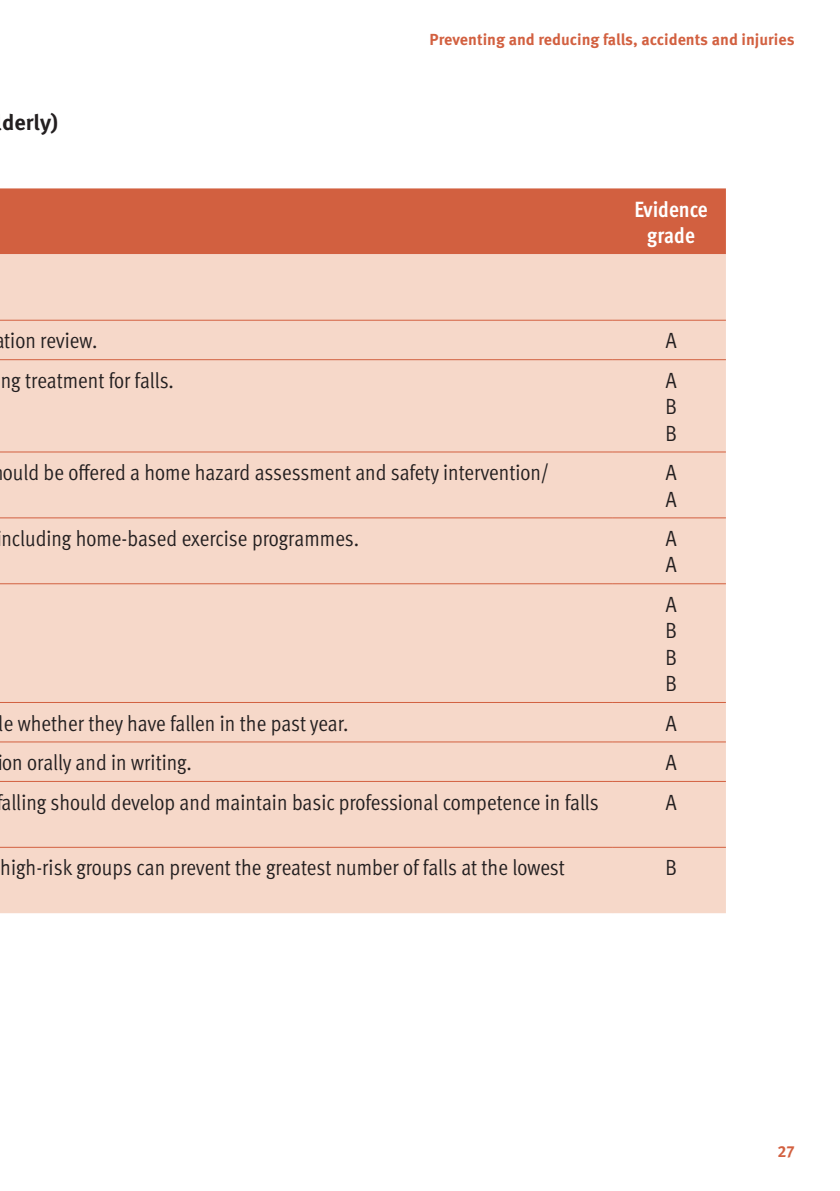
<style>
.page{position:relative;width:840px;height:1191px;background:#fff}
.page>*{position:absolute;margin:0;border:0;box-sizing:border-box;transform-origin:0 0}
.t1{font:22px/26.4px "Meta Cond OT";color:#231f20;text-align:justify}
.t2{font:700 22px/26.4px "Meta Cond OT";color:#fff;text-align:center}
.t3{font:700 22px "Meta Pro";color:#231f20}
.t4{font:700 16px "Meta Pro";color:#d26040}
</style>
<div class="page">
<div style="left:0;top:188px;width:725px;height:66px;background:#d26040"></div>
<div style="left:0;top:254px;width:725px;height:659px;background:#f6d8c9"></div>
<hr style="left:0;top:320px;width:612px;height:1px;background:#d26040">
<hr style="left:612px;top:320px;width:113px;height:1px;background:#d26040">
<hr style="left:0;top:359px;width:612px;height:1px;background:#d26040">
<hr style="left:612px;top:359px;width:113px;height:1px;background:#d26040">
<hr style="left:0;top:451px;width:612px;height:1px;background:#d26040">
<hr style="left:612px;top:451px;width:113px;height:1px;background:#d26040">
<hr style="left:0;top:517px;width:612px;height:1px;background:#d26040">
<hr style="left:612px;top:517px;width:113px;height:1px;background:#d26040">
<hr style="left:0;top:583px;width:612px;height:1px;background:#d26040">
<hr style="left:612px;top:583px;width:113px;height:1px;background:#d26040">
<hr style="left:0;top:702px;width:612px;height:1px;background:#d26040">
<hr style="left:612px;top:702px;width:113px;height:1px;background:#d26040">
<hr style="left:0;top:741px;width:612px;height:1px;background:#d26040">
<hr style="left:612px;top:741px;width:113px;height:1px;background:#d26040">
<hr style="left:0;top:781px;width:612px;height:1px;background:#d26040">
<hr style="left:612px;top:781px;width:113px;height:1px;background:#d26040">
<hr style="left:0;top:847px;width:612px;height:1px;background:#d26040">
<hr style="left:612px;top:847px;width:113px;height:1px;background:#d26040">
<p class="t3" style="left:2px;top:108px;width:58px">derly)</p>
<p class="t4" style="left:429px;top:29px;width:366px">Preventing and reducing falls, accidents and injuries</p>
<p class="t2" style="left:634px;top:196px;width:75px">Evidence grade</p>
<p class="t1" style="left:4px;top:328px;width:95px">tion review.</p>
<p class="t1" style="left:665px;top:328px;width:12px">A</p>
<p class="t1" style="left:1px;top:367px;width:174px">ng treatment for falls.</p>
<p class="t1" style="left:665px;top:367px;width:13px">A B B</p>
<p class="t1" style="left:3px;top:460px;width:547px">ould be offered a home hazard assessment and safety intervention/</p>
<p class="t1" style="left:665px;top:460px;width:12px">A<br>A</p>
<p class="t1" style="left:1px;top:526px;width:359px">ncluding home-based exercise programmes.</p>
<p class="t1" style="left:665px;top:526px;width:12px">A<br>A</p>
<p class="t1" style="left:665px;top:591px;width:13px">A B B B</p>
<p class="t1" style="left:-1px;top:710px;width:351px">le whether they have fallen in the past year.</p>
<p class="t1" style="left:665px;top:710px;width:12px">A</p>
<p class="t1" style="left:2px;top:750px;width:191px">on orally and in writing.</p>
<p class="t1" style="left:665px;top:750px;width:12px">A</p>
<p class="t1" style="left:2px;top:789px;width:598px">alling should develop and maintain basic professional competence in falls</p>
<p class="t1" style="left:665px;top:789px;width:12px">A</p>
<p class="t1" style="left:0;top:855px;width:566px">high-risk groups can prevent the greatest number of falls at the lowest</p>
<p class="t1" style="left:665px;top:855px;width:13px">B</p>
<p class="t4" style="left:777px;top:1141px;width:19px">27</p>
</div>
